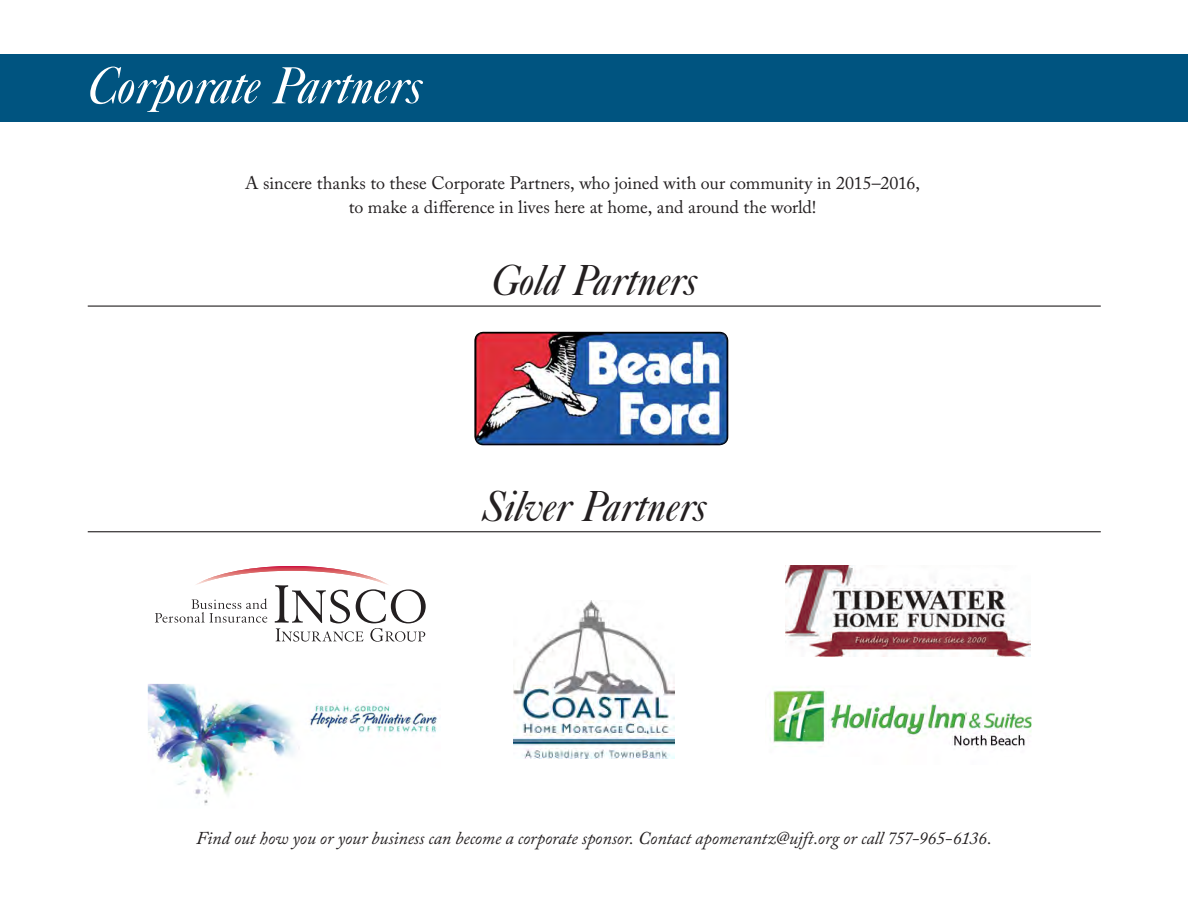
<style>
.page{position:relative;width:1188px;height:918px;background:#fff}
.page>*{position:absolute;margin:0;border:0;box-sizing:border-box;transform-origin:0 0}
.t1{font:italic 54px "Caslon No 540 D";letter-spacing:.01em;color:#fff}
.t2{font:italic 45px "Caslon No 540 D";letter-spacing:.01em;color:#231f20}
.t3{font:18px/24px "Adobe Caslon Pro";letter-spacing:-.005em;color:#231f20;text-align:center}
.t4{font:italic 18px "Adobe Caslon Pro";letter-spacing:-.005em;color:#231f20}
</style>
<div class="page">
<div style="left:0;top:54px;width:1188px;height:68px;background:#005480"></div>
<img style="left:474px;top:332px;width:254px;height:113px">
<hr style="left:194px;top:566px;width:196px;height:1px;background:#cd0d40">
<hr style="left:194px;top:567px;width:196px;height:1px;background:#d02a49">
<hr style="left:194px;top:568px;width:196px;height:1px;background:#d33e4f">
<hr style="left:194px;top:569px;width:196px;height:1px;background:#d54a56">
<hr style="left:194px;top:570px;width:196px;height:1px;background:#d7555c">
<hr style="left:194px;top:571px;width:196px;height:1px;background:#d96063">
<hr style="left:194px;top:572px;width:196px;height:1px;background:#dc6b6b">
<hr style="left:194px;top:573px;width:196px;height:1px;background:#df7573">
<hr style="left:194px;top:574px;width:196px;height:1px;background:#e17e7c">
<hr style="left:194px;top:575px;width:196px;height:1px;background:#e38884">
<hr style="left:194px;top:576px;width:196px;height:1px;background:#e6928e">
<hr style="left:194px;top:577px;width:196px;height:1px;background:#e99d97">
<hr style="left:194px;top:578px;width:196px;height:1px;background:#eca6a1">
<hr style="left:194px;top:579px;width:196px;height:1px;background:#efb2ab">
<hr style="left:194px;top:580px;width:196px;height:1px;background:#f1bdb5">
<hr style="left:194px;top:581px;width:196px;height:1px;background:#f3c8c1">
<hr style="left:194px;top:582px;width:196px;height:1px;background:#f5d2cd">
<hr style="left:194px;top:583px;width:196px;height:1px;background:#f8deda">
<hr style="left:194px;top:584px;width:196px;height:1px;background:#fbebe9">
<hr style="left:194px;top:585px;width:196px;height:1px;background:#fdf8f7">
<svg style="left:155px;top:598px;width:112px;height:25px"></svg>
<svg style="left:275px;top:585px;width:151px;height:57px"></svg>
<img style="left:786px;top:566px;width:244px;height:90px">
<img style="left:148px;top:684px;width:290px;height:121px">
<hr style="left:88px;top:306px;width:1013px;height:1px;background:#231f20">
<hr style="left:88px;top:531px;width:1013px;height:1px;background:#231f20">
<img style="left:513px;top:601px;width:162px;height:157px">
<img style="left:769px;top:687px;width:263px;height:61px">
<p class="t1" style="left:88px;top:58px;width:335px">Corporate Partners</p>
<p class="t3" style="left:245px;top:171px;width:676px">A sincere thanks to these Corporate Partners, who joined with our community in 2015–2016, to make a difference in lives here at home, and around the world!</p>
<p class="t2" style="left:492px;top:257px;width:206px">Gold Partners</p>
<p class="t2" style="left:482px;top:483px;width:225px">Silver Partners</p>
<p class="t4" style="left:196px;top:827px;width:797px">Find out how you or your business can become a corporate sponsor. Contact apomerantz@ujft.org or call 757-965-6136.</p>
</div>
